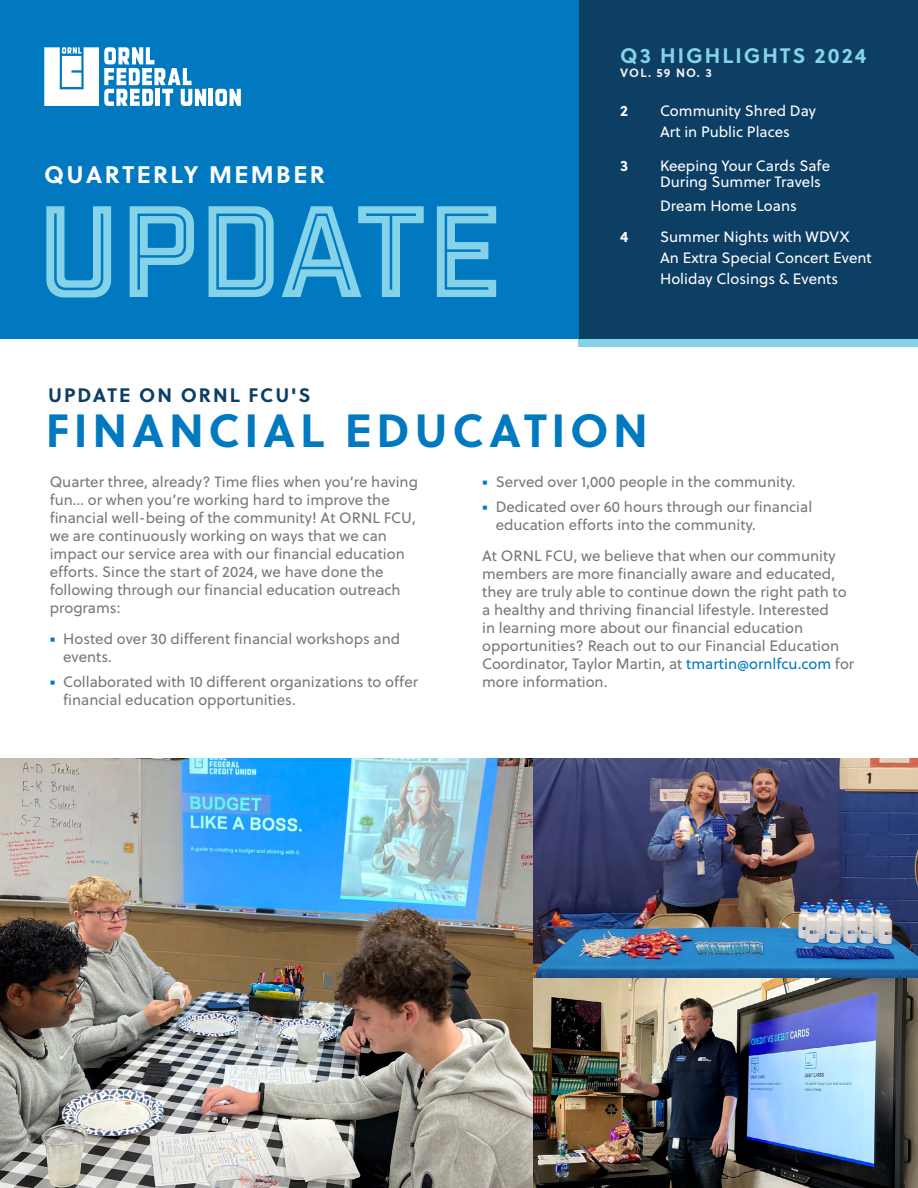
<style>
.page{position:relative;width:918px;height:1188px;background:#fff}
.page>*{position:absolute;margin:0;border:0;box-sizing:border-box;transform-origin:0 0}
.t1{font:126px "Industry Inc Inline";color:#85d3e8}
.t2{font:700 46.5px "Soleil";letter-spacing:.1em;color:#0079c1}
.t3{font:700 24px "Soleil";letter-spacing:.1em;color:#fff}
.t4{font:700 21px "Soleil";letter-spacing:.1em;color:#85d3e8}
.t5{font:700 19.5px "Soleil";letter-spacing:.1em;color:#0d3e64}
.t6{font:15px/18px "Soleil";color:#77787b}
.t7{font:15px/21px "Soleil";color:#fff}
.t8{font:700 15px "Soleil";color:#fff}
.t9{font:700 12px "Soleil";letter-spacing:.1em;color:#f1f1f2}
.s1{color:#0079c1}
</style>
<div class="page">
<div style="left:579px;top:334px;width:339px;height:13px;background:#85d3e8"></div>
<div style="left:576px;top:0;width:342px;height:339px;background:#0d3e64"></div>
<div style="left:0;top:0;width:579px;height:339px;background:#0079c1"></div>
<hr style="left:209px;top:89px;width:4px;height:17px;background:#fff">
<svg style="left:215px;top:89px;width:26px;height:17px"></svg>
<svg style="left:44px;top:47px;width:162px;height:59px"></svg>
<img style="left:0;top:759px;width:918px;height:429px">
<h3 class="t4" style="left:620px;top:39px;width:248px">Q3 HIGHLIGHTS 2024</h3>
<p class="t9" style="left:620px;top:64px;width:93px">VOL. 59 NO. 3</p>
<h3 class="t3" style="left:44px;top:156px;width:282px">QUARTERLY MEMBER</h3>
<h1 class="t1" style="left:38px;top:176px;width:466px">Update</h1>
<p class="t8" style="left:620px;top:99px;width:9px">2</p>
<p class="t8" style="left:620px;top:154px;width:10px">3</p>
<p class="t8" style="left:620px;top:225px;width:10px">4</p>
<p class="t7" style="left:660px;top:99px;width:158px">Community Shred Day<br>Art in Public Places</p>
<p class="t7" style="left:660px;top:157px;width:172px;line-height:16.5px">Keeping Your Cards Safe<br>During Summer Travels</p>
<p class="t7" style="left:660px;top:190px;width:191px;line-height:31.3px">Dream Home Loans<br>Summer Nights with WDVX</p>
<p class="t7" style="left:660px;top:247px;width:213px">An Extra Special Concert Event<br>Holiday Closings &amp; Events</p>
<h3 class="t5" style="left:48px;top:380px;width:264px">UPDATE ON ORNL FCU'S</h3>
<h2 class="t2" style="left:46px;top:394px;width:604px">FINANCIAL EDUCATION</h2>
<p class="t6" style="left:50px;top:472px;width:370px">Quarter three, already? Time flies when you’re having fun… or when you’re working hard to improve the financial well-being of the community! At ORNL FCU, we are continuously working on ways that we can impact our service area with our financial education efforts. Since the start of 2024, we have done the following through our financial education outreach programs:</p>
<p class="t6" style="left:63px;top:630px;width:339px">Hosted over 30 different financial workshops and events.</p>
<p class="t6" style="left:63px;top:672px;width:356px">Collaborated with 10 different organizations to offer financial education opportunities.</p>
<p class="t6" style="left:496px;top:469px;width:318px;line-height:24.8px">Served over 1,000 people in the community.<br>Dedicated over 60 hours through our financial</p>
<p class="t6" style="left:482px;top:508px;width:355px;line-height:31.5px;text-indent:14px">education efforts into the community.<br>At ORNL FCU, we believe that when our community</p>
<p class="t6" style="left:482px;top:564px;width:374px">members are more financially aware and educated, they are truly able to continue down the right path to a healthy and thriving financial lifestyle. Interested<br>in learning more about our financial education opportunities? Reach out to our Financial Education Coordinator, Taylor Martin, at <span class="s1">tmartin@ornlfcu.com</span> for more information.</p>
</div>
